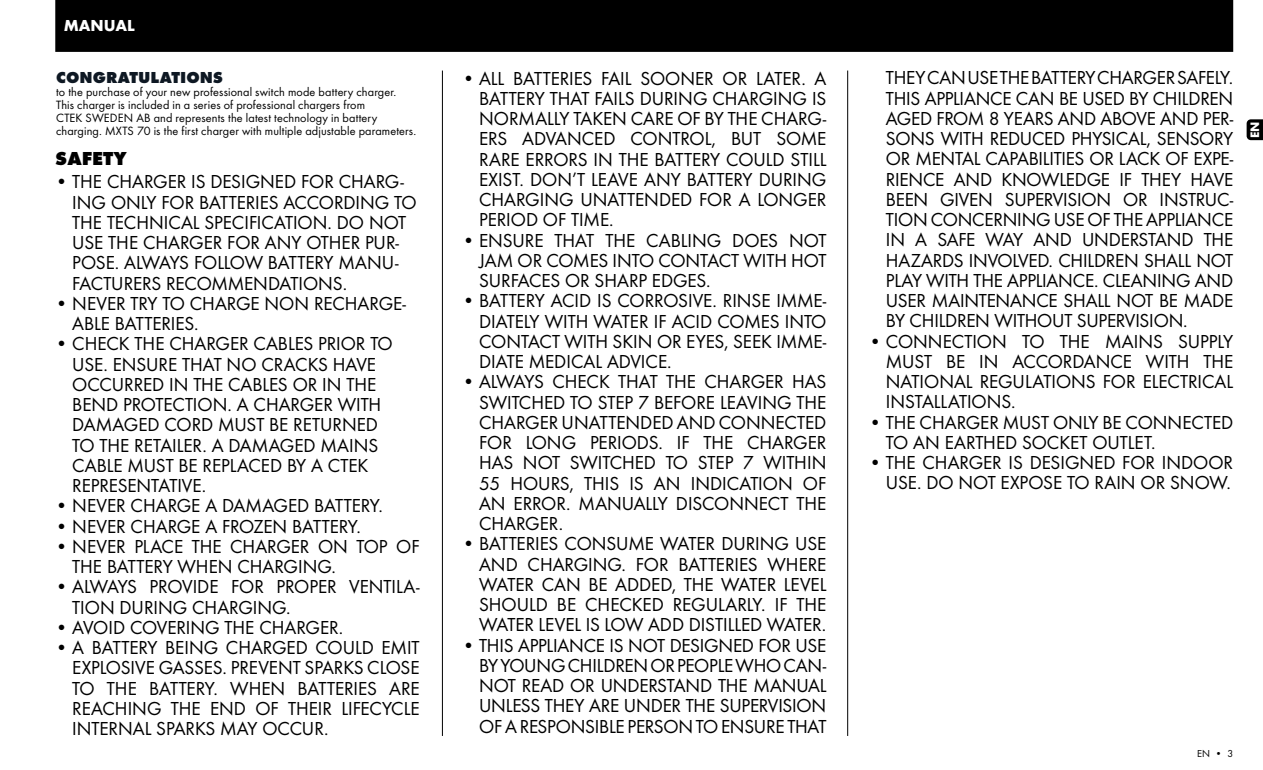
<style>
.page{position:relative;width:1263px;height:770px;background:#fff}
.page>*{position:absolute;margin:0;border:0;box-sizing:border-box;transform-origin:0 0}
.t1{font:19.5px/20.2px "Futura Boo";color:#000;text-align:justify}
.t2{font:700 expanded 19.5px "Futura";color:#000}
.t3{font:700 expanded 16.5px "Futura";color:#0e1823}
.t4{font:700 16.5px "Futura";color:#fff}
.t5{font:700 12.75px "Futura";color:#fff}
.t6{font:12.45px/13px "Futura Boo";letter-spacing:.01em;color:#000}
.t7{font:10.5px "Futura Boo";color:#000}
</style>
<div class="page">
<svg style="left:1246px;top:119px;width:17px;height:21px"></svg>
<div style="left:55px;top:0;width:1178px;height:52px;background:#000"></div>
<hr style="left:442px;top:71px;width:1px;height:665px;background:#000">
<hr style="left:847px;top:71px;width:1px;height:665px;background:#000">
<p class="t4" style="left:64px;top:16px;width:73px">MANUAL</p>
<p class="t3" style="left:56px;top:67px;width:169px">CONGRATULATIONS</p>
<p class="t6" style="left:56px;top:85px;width:362px">to the purchase of your new professional switch mode battery charger.<br>This charger is included in a series of professional chargers from<br>CTEK SWEDEN AB and represents the latest technology in battery charging. MXTS 70 is the first charger with multiple adjustable parameters.</p>
<p class="t2" style="left:55px;top:147px;width:73px">SAFETY</p>
<p class="t1" style="left:72px;top:172px;width:346px;text-align:left;text-indent:-17px">• THE CHARGER IS DESIGNED FOR CHARG-ING ONLY FOR BATTERIES ACCORDING TO THE TECHNICAL SPECIFICATION. DO NOT USE THE CHARGER FOR ANY OTHER PUR-POSE. ALWAYS FOLLOW BATTERY MANU-FACTURERS RECOMMENDATIONS.</p>
<p class="t1" style="left:72px;top:293px;width:335px;text-indent:-17px">• NEVER TRY TO CHARGE NON RECHARGE-<br>ABLE BATTERIES.</p>
<p class="t1" style="left:72px;top:333px;width:322px;text-align:left;text-indent:-17px">• CHECK THE CHARGER CABLES PRIOR TO<br>USE. ENSURE THAT NO CRACKS HAVE<br>OCCURRED IN THE CABLES OR IN THE<br>BEND PROTECTION. A CHARGER WITH<br>DAMAGED CORD MUST BE RETURNED<br>TO THE RETAILER. A DAMAGED MAINS<br>CABLE MUST BE REPLACED BY A CTEK<br>REPRESENTATIVE.</p>
<p class="t1" style="left:55px;top:495px;width:329px">• NEVER CHARGE A DAMAGED BATTERY.</p>
<p class="t1" style="left:55px;top:516px;width:307px">• NEVER CHARGE A FROZEN BATTERY.</p>
<p class="t1" style="left:72px;top:536px;width:349px;text-indent:-17px">• NEVER PLACE THE CHARGER ON TOP OF<br>THE BATTERY WHEN CHARGING.</p>
<p class="t1" style="left:72px;top:576px;width:349px;text-indent:-17px">• ALWAYS PROVIDE FOR PROPER VENTILA-<br>TION DURING CHARGING.</p>
<p class="t1" style="left:55px;top:617px;width:290px">• AVOID COVERING THE CHARGER.</p>
<p class="t1" style="left:72px;top:637px;width:349px;text-indent:-17px">• A BATTERY BEING CHARGED COULD EMIT EXPLOSIVE GASSES. PREVENT SPARKS CLOSE TO THE BATTERY. WHEN BATTERIES ARE REACHING THE END OF THEIR LIFECYCLE INTERNAL SPARKS MAY OCCUR.</p>
<p class="t1" style="left:479px;top:68px;width:349px;text-indent:-17px">• ALL BATTERIES FAIL SOONER OR LATER. A BATTERY THAT FAILS DURING CHARGING IS NORMALLY TAKEN CARE OF BY THE CHARG-ERS ADVANCED CONTROL, BUT SOME RARE ERRORS IN THE BATTERY COULD STILL EXIST. DON’T LEAVE ANY BATTERY DURING CHARGING UNATTENDED FOR A LONGER PERIOD OF TIME.</p>
<p class="t1" style="left:479px;top:230px;width:349px;text-indent:-17px">• ENSURE THAT THE CABLING DOES NOT JAM OR COMES INTO CONTACT WITH HOT SURFACES OR SHARP EDGES.</p>
<p class="t1" style="left:479px;top:290px;width:349px;text-indent:-17px">• BATTERY ACID IS CORROSIVE. RINSE IMME-DIATELY WITH WATER IF ACID COMES INTO CONTACT WITH SKIN OR EYES, SEEK IMME-DIATE MEDICAL ADVICE.</p>
<p class="t1" style="left:479px;top:371px;width:349px;text-indent:-17px">• ALWAYS CHECK THAT THE CHARGER HAS SWITCHED TO STEP 7 BEFORE LEAVING THE CHARGER UNATTENDED AND CONNECTED FOR LONG PERIODS. IF THE CHARGER HAS NOT SWITCHED TO STEP 7 WITHIN 55 HOURS, THIS IS AN INDICATION OF AN ERROR. MANUALLY DISCONNECT THE CHARGER.</p>
<p class="t1" style="left:479px;top:533px;width:349px;text-indent:-17px">• BATTERIES CONSUME WATER DURING USE AND CHARGING. FOR BATTERIES WHERE WATER CAN BE ADDED, THE WATER LEVEL SHOULD BE CHECKED REGULARLY. IF THE WATER LEVEL IS LOW ADD DISTILLED WATER.</p>
<p class="t1" style="left:479px;top:635px;width:349px;text-indent:-17px">• THIS APPLIANCE IS NOT DESIGNED FOR USE BY YOUNG CHILDREN OR PEOPLE WHO CAN-NOT READ OR UNDERSTAND THE MANUAL UNLESS THEY ARE UNDER THE SUPERVISION OF A RESPONSIBLE PERSON TO ENSURE THAT</p>
<p class="t1" style="left:886px;top:68px;width:349px">THEY CAN USE THE BATTERY CHARGER SAFELY.<br>THIS APPLIANCE CAN BE USED BY CHILDREN AGED FROM 8 YEARS AND ABOVE AND PER-SONS WITH REDUCED PHYSICAL, SENSORY OR MENTAL CAPABILITIES OR LACK OF EXPE-RIENCE AND KNOWLEDGE IF THEY HAVE BEEN GIVEN SUPERVISION OR INSTRUC-TION CONCERNING USE OF THE APPLIANCE IN A SAFE WAY AND UNDERSTAND THE HAZARDS INVOLVED. CHILDREN SHALL NOT PLAY WITH THE APPLIANCE. CLEANING AND USER MAINTENANCE SHALL NOT BE MADE BY CHILDREN WITHOUT SUPERVISION.</p>
<p class="t1" style="left:886px;top:331px;width:349px;text-indent:-17px">• CONNECTION TO THE MAINS SUPPLY MUST BE IN ACCORDANCE WITH THE NATIONAL REGULATIONS FOR ELECTRICAL INSTALLATIONS.</p>
<p class="t1" style="left:886px;top:412px;width:349px;text-indent:-17px">• THE CHARGER MUST ONLY BE CONNECTED<br>TO AN EARTHED SOCKET OUTLET.</p>
<p class="t1" style="left:869px;top:452px;width:366px;text-align:right">• THE CHARGER IS DESIGNED FOR INDOOR<br>USE. DO NOT EXPOSE TO RAIN OR SNOW.</p>
<p class="t5" style="left:1247px;top:138px;width:18px;rotate:-90deg">EN</p>
<p class="t7" style="left:1197px;top:747px;width:38px">EN • 3</p>
</div>
